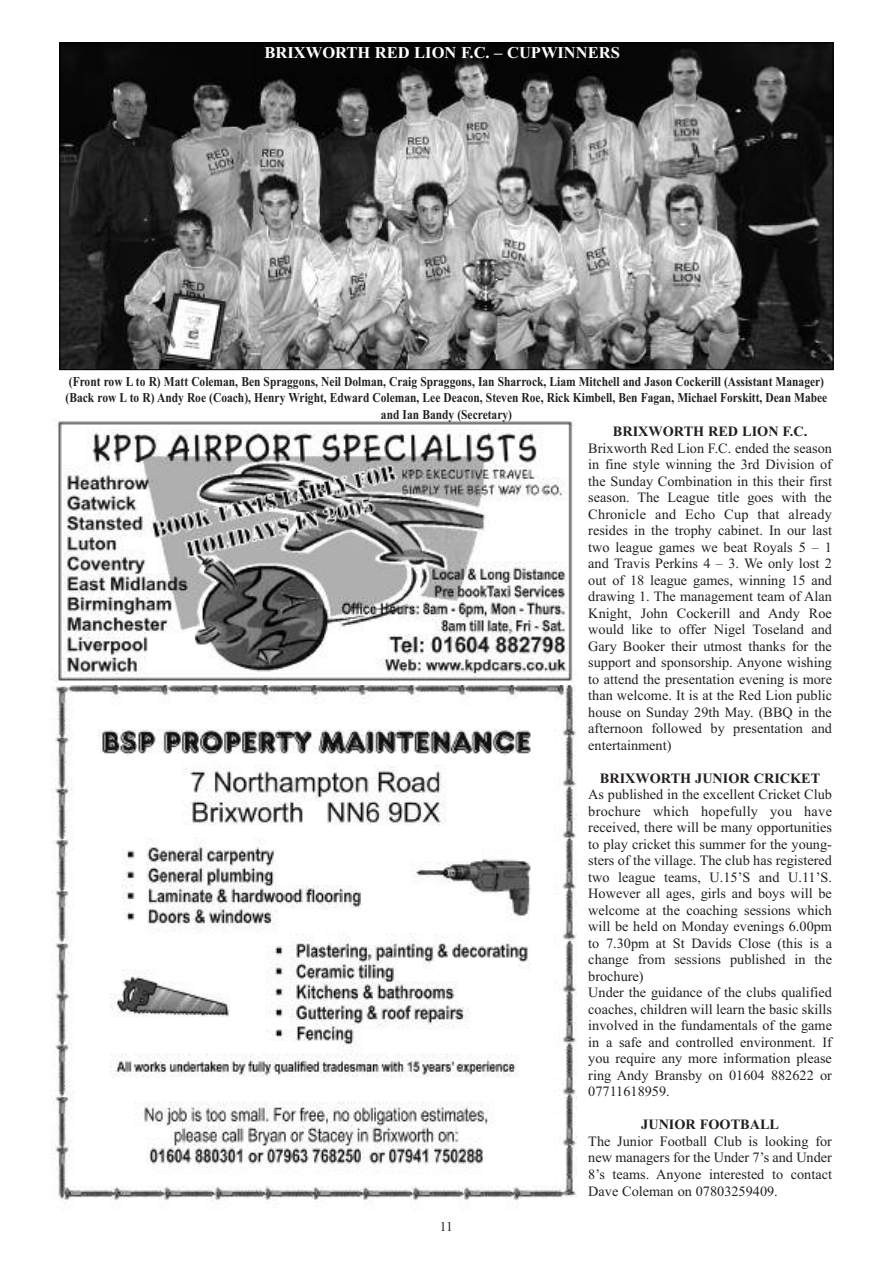
<style>
.page{position:relative;width:893px;height:1263px;background:#fff}
.page>*{position:absolute;margin:0;border:0;box-sizing:border-box;transform-origin:0 0}
.t1{font:700 16.5px "Times New Roman";color:#fff}
.t2{font:14.25px/16.5px "Times New Roman";color:#231f20;text-align:justify}
.t3{font:700 14.25px "Times New Roman";color:#231f20}
.t4{font:700 13.5px/16.2px "Times New Roman";color:#231f20;text-align:center;scale:.85 1}
.t5{font:13.5px "Times New Roman";color:#231f20}
</style>
<div class="page">
<img style="left:52px;top:685px;width:524px;height:519px">
<img style="left:55px;top:421px;width:518px;height:261px">
<img style="left:62px;top:45px;width:769px;height:323px">
<p class="t1" style="left:265px;top:43px;width:357px">BRIXWORTH RED LION F.C. – CUPWINNERS</p>
<p class="t4" style="left:66px;top:373px;width:898px">(Front row L to R) Matt Coleman, Ben Spraggons, Neil Dolman, Craig Spraggons, Ian Sharrock, Liam Mitchell and Jason Cockerill (Assistant Manager) (Back row L to R) Andy Roe (Coach), Henry Wright, Edward Coleman, Lee Deacon, Steven Roe, Rick Kimbell, Ben Fagan, Michael Forskitt, Dean Mabee and Ian Bandy (Secretary)</p>
<p class="t3" style="left:613px;top:423px;width:196px">BRIXWORTH RED LION F.C.</p>
<p class="t2" style="left:588px;top:440px;width:245px">Brixworth Red Lion F.C. ended the season in fine style winning the 3rd Division of the Sunday Combination in this their first season. The League title goes with the Chronicle and Echo Cup that already resides in the trophy cabinet. In our last two league games we beat Royals 5 – 1 and Travis Perkins 4 – 3. We only lost 2 out of 18 league games, winning 15 and drawing 1. The management team of Alan Knight, John Cockerill and Andy Roe would like to offer Nigel Toseland and Gary Booker their utmost thanks for the support and sponsorship. Anyone wishing to attend the presentation evening is more than welcome. It is at the Red Lion public house on Sunday 29th May. (BBQ in the afternoon followed by presentation and entertainment)</p>
<p class="t3" style="left:600px;top:770px;width:222px">BRIXWORTH JUNIOR CRICKET</p>
<p class="t2" style="left:588px;top:786px;width:245px;text-align:left">As published in the excellent Cricket Club brochure which hopefully you have received, there will be many opportunities to play cricket this summer for the young&shy;sters of the village. The club has registered two league teams, U.15’S and U.11’S.<br>However all ages, girls and boys will be welcome at the coaching sessions which will be held on Monday evenings 6.00pm to 7.30pm at St Davids Close (this is a change from sessions published in the brochure)<br>Under the guidance of the clubs qualified coaches, children will learn the basic skills involved in the fundamentals of the game in a safe and controlled environment. If you require any more information please ring Andy Bransby on 01604 882622 or 07711618959.</p>
<p class="t3" style="left:641px;top:1116px;width:139px">JUNIOR FOOTBALL</p>
<p class="t2" style="left:588px;top:1133px;width:245px">The Junior Football Club is looking for new managers for the Under 7’s and Under 8’s teams. Anyone interested to contact Dave Coleman on 07803259409.</p>
<p class="t5" style="left:440px;top:1219px;width:15px">11</p>
</div>
